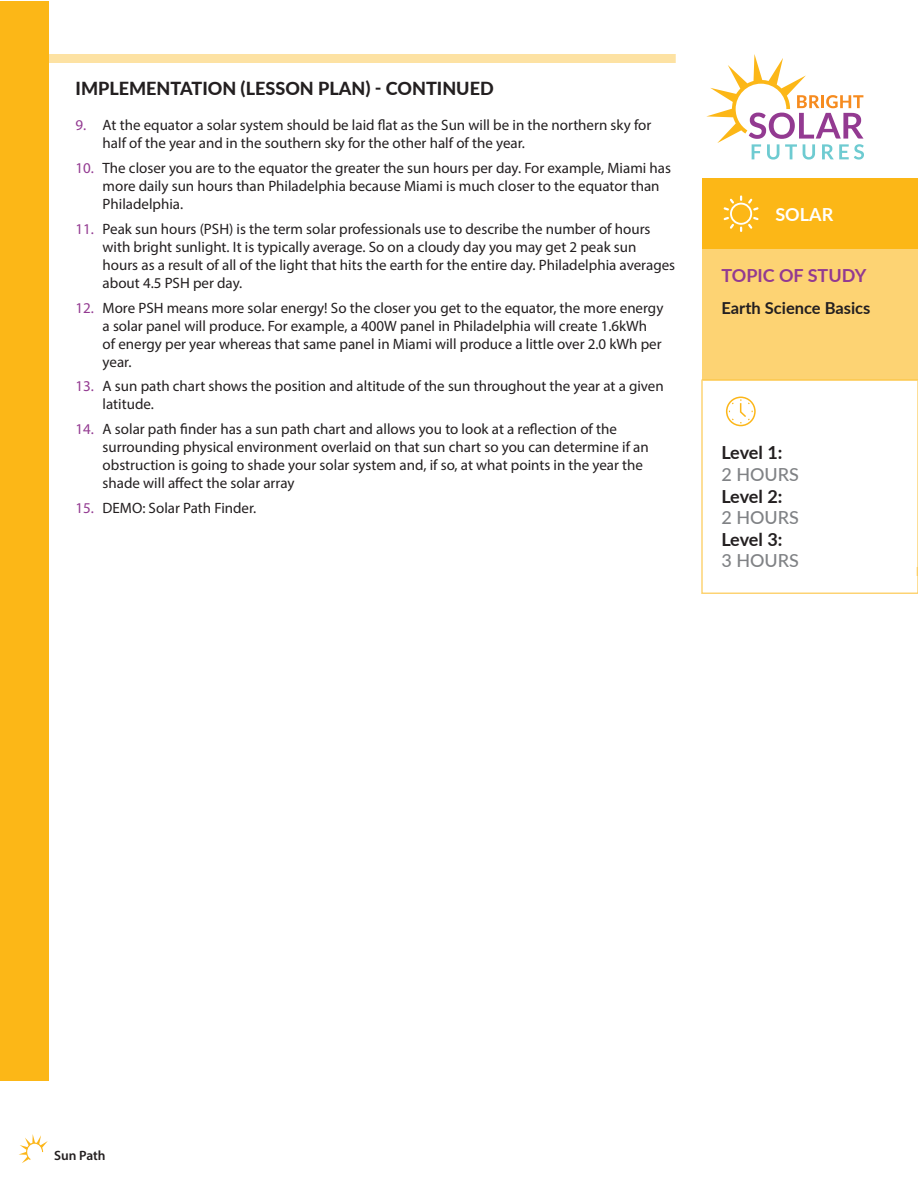
<style>
.page{position:relative;width:918px;height:1188px;background:#fff}
.page>*{position:absolute;margin:0;border:0;box-sizing:border-box;transform-origin:0 0}
.Body{font:800 18px "Lato";color:#231f20}
.t1{font:700 18px "Lato";letter-spacing:-.015em;color:#231f20}
.t2{font:500 18px "Lato";color:#808285}
.t3{font:700 18px "Lato";color:#933a91}
.t4{font:700 18px "Lato";color:#fff}
.t5{font:700 16.5px "Lato";color:#231f20}
.t6{font:15px/18px "Myriad Pro";color:#231f20}
.Body-2{font:600 13.5px "Myriad Pro";color:#231f20}
.s1{color:#933a91}
</style>
<div class="page">
<div style="left:0;top:1px;width:49px;height:1080px;background:#fcb717"></div>
<div style="left:702px;top:179px;width:216px;height:70px;background:#fcb717"></div>
<svg style="left:706px;top:54px;width:158px;height:106px"></svg>
<svg style="left:723px;top:195px;width:36px;height:37px"></svg>
<div style="left:730px;top:203px;width:22px;height:22px;border:2px solid #fff;border-radius:50%"></div>
<div style="left:702px;top:249px;width:216px;height:131px;background:#fdd373"></div>
<svg style="left:725px;top:396px;width:31px;height:31px"></svg>
<svg style="left:19px;top:1134px;width:29px;height:29px"></svg>
<div style="left:49px;top:54px;width:627px;height:9px;background:#fde2a3"></div>
<svg style="left:916px;top:567px;width:2px;height:9px"></svg>
<p class="Body" style="left:76px;top:76px;width:420px">IMPLEMENTATION (LESSON PLAN) - CONTINUED</p>
<p class="t6" style="left:103px;top:116px;width:550px;text-indent:-27px"><span class="s1">9.</span> At the equator a solar system should be laid flat as the Sun will be in the northern sky for half of the year and in the southern sky for the other half of the year.</p>
<p class="t6" style="left:103px;top:159px;width:570px;text-indent:-27px"><span class="s1">10.</span> The closer you are to the equator the greater the sun hours per day. For example, Miami has more daily sun hours than Philadelphia because Miami is much closer to the equator than<br>Philadelphia.</p>
<p class="t6" style="left:103px;top:220px;width:574px;text-indent:-27px"><span class="s1">11.</span> Peak sun hours (PSH) is the term solar professionals use to describe the number of hours with bright sunlight. It is typically average. So on a cloudy day you may get 2 peak sun hours as a result of all of the light that hits the earth for the entire day. Philadelphia averages about 4.5 PSH per day.</p>
<p class="t6" style="left:103px;top:298px;width:562px;text-indent:-27px"><span class="s1">12.</span> More PSH means more solar energy! So the closer you get to the equator, the more energy a solar panel will produce. For example, a 400W panel in Philadelphia will create 1.6kWh of energy per year whereas that same panel in Miami will produce a little over 2.0 kWh per year.</p>
<p class="t6" style="left:103px;top:377px;width:563px;text-indent:-27px"><span class="s1">13.</span> A sun path chart shows the position and altitude of the sun throughout the year at a given latitude.</p>
<p class="t6" style="left:103px;top:420px;width:548px;text-indent:-27px"><span class="s1">14.</span> A solar path finder has a sun path chart and allows you to look at a reflection of the surrounding physical environment overlaid on that sun chart so you can determine if an obstruction is going to shade your solar system and, if so, at what points in the year the shade will affect the solar array</p>
<p class="t6" style="left:76px;top:499px;width:182px"><span class="s1">15.</span> DEMO: Solar Path Finder.</p>
<p class="t4" style="left:775px;top:201px;width:59px">SOLAR</p>
<p class="t3" style="left:721px;top:263px;width:146px">TOPIC OF STUDY</p>
<p class="t5" style="left:721px;top:295px;width:151px">Earth Science Basics</p>
<p class="t1" style="left:721px;top:440px;width:62px">Level 1:</p>
<p class="t2" style="left:721px;top:461px;width:79px">2 HOURS</p>
<p class="t1" style="left:721px;top:483px;width:62px">Level 2:</p>
<p class="t2" style="left:721px;top:505px;width:79px">2 HOURS</p>
<p class="t1" style="left:721px;top:526px;width:62px">Level 3:</p>
<p class="t2" style="left:721px;top:548px;width:79px">3 HOURS</p>
<p class="Body-2" style="left:54px;top:1147px;width:53px">Sun Path</p>
</div>
